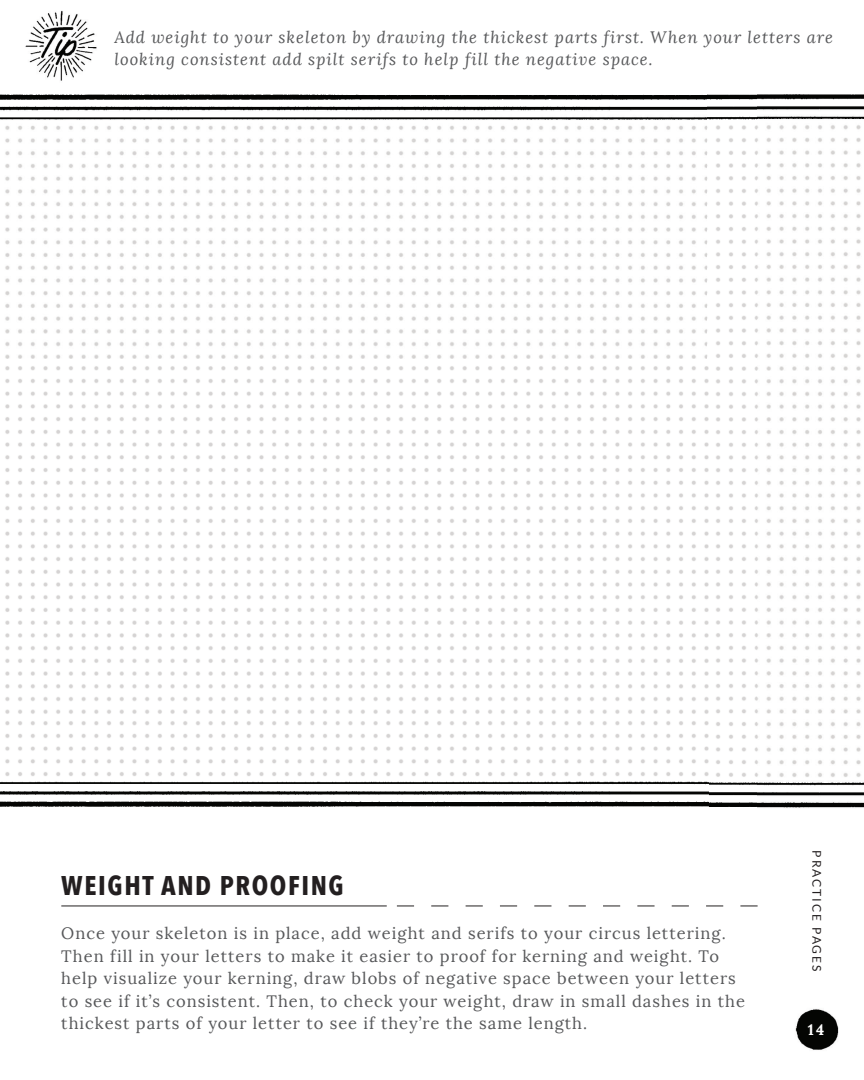
<style>
.page{position:relative;width:864px;height:1080px;background:#fff}
.page>*{position:absolute;margin:0;border:0;box-sizing:border-box;transform-origin:0 0}
.t1{font:700 27px "Avenir Next Condensed";letter-spacing:.06em;color:#231f20}
.t2{font:16.5px/22.5px "Lora";letter-spacing:.06em;color:#57585a}
.t3{font:italic 16.5px/22.5px "Lora";letter-spacing:.06em;color:#57585a}
.t4{font:700 15px "Lora";color:#fff}
.t5{font:12px "Lato";letter-spacing:.16em;color:#231f20}
</style>
<div class="page">
<img style="left:0;top:10px;width:864px;height:1040px">
<hr style="left:61px;top:906px;width:326px;height:1px;background:#231f20">
<svg style="left:397px;top:906px;width:361px;height:1px"></svg>
<p class="t3" style="left:114px;top:26px;width:720px">Add weight to your skeleton by drawing the thickest parts first. When your letters are looking consistent add spilt serifs to help fill the negative space.</p>
<h1 class="t1" style="left:61px;top:869px;width:284px">WEIGHT AND PROOFING</h1>
<p class="t2" style="left:61px;top:922px;width:685px">Once your skeleton is in place, add weight and serifs to your circus lettering.<br>Then fill in your letters to make it easier to proof for kerning and weight. To help visualize your kerning, draw blobs of negative space between your letters to see if it’s consistent. Then, to check your weight, draw in small dashes in the thickest parts of your letter to see if they’re the same length.</p>
<p class="t5" style="left:823px;top:850px;width:122px;rotate:90deg">PRACTICE PAGES</p>
<p class="t4" style="left:808px;top:1020px;width:18px">14</p>
</div>
